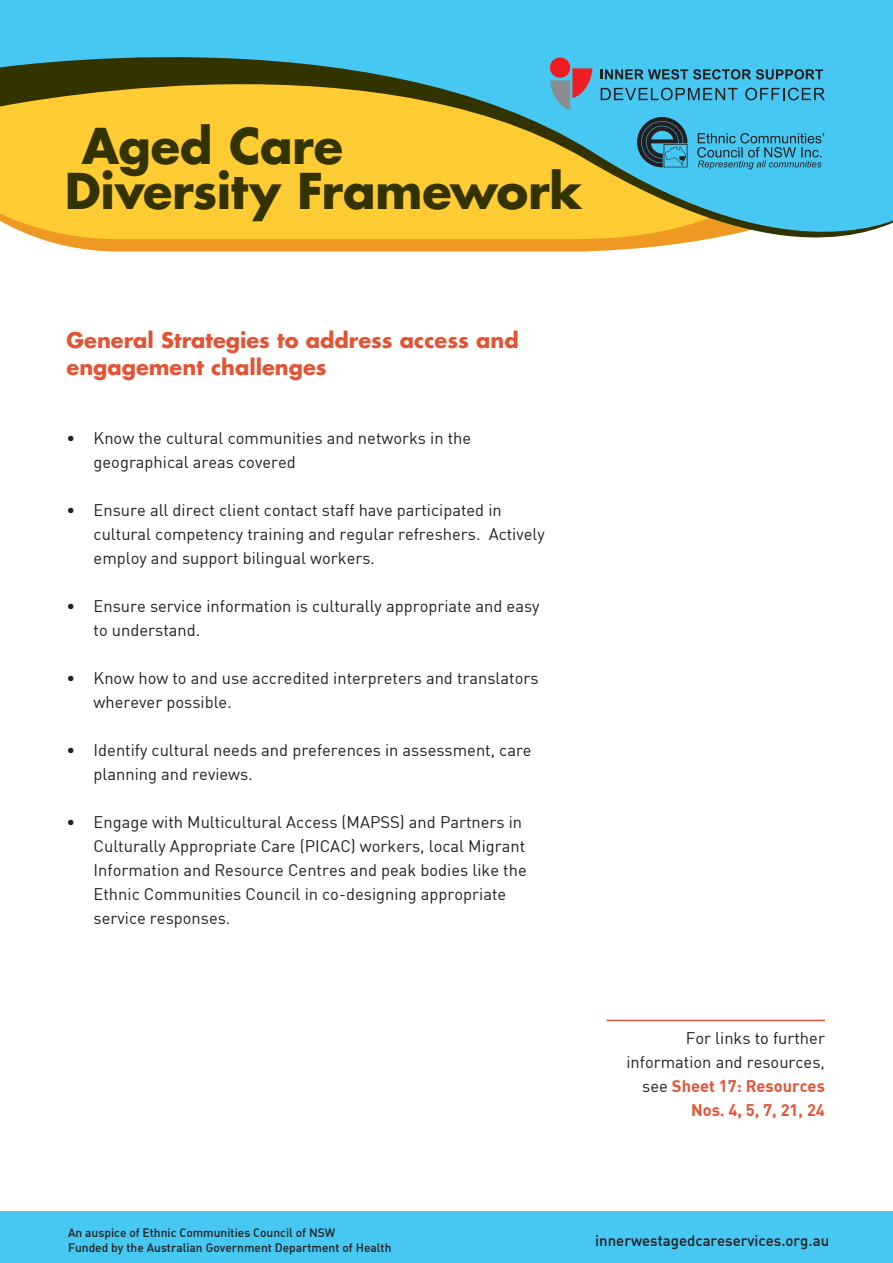
<style>
.page{position:relative;width:893px;height:1263px;background:#fff}
.page>*{position:absolute;margin:0;border:0;box-sizing:border-box;transform-origin:0 0}
.t1{font:700 48px/45px "Futura Std";letter-spacing:-.01em;color:#330}
.t2{font:700 21px/27px "Futura Std";color:#e45333}
.t3{font:16.5px/24px "DIN";color:#231f20}
.t4{font:16.5px/24px "DIN Bold";color:#e45333;text-align:right}
.t5{font:15px "DIN Medium Alternate";color:#231f20}
.t6{font:12px/14.4px "DIN Medium Alternate";color:#231f20}
.s1{font-family:"DIN";color:#231f20}
</style>
<div class="page">
<svg style="left:0;top:0;width:893px;height:252px;background:#9cbd88"></svg>
<div style="left:550px;top:57px;width:20px;height:21px;background:#ee1d23;border-radius:50%"></div>
<svg style="left:550px;top:68px;width:42px;height:42px;background:#8d8196"></svg>
<svg style="left:601px;top:69px;width:222px;height:11px;background:#37839d"></svg>
<svg style="left:601px;top:88px;width:137px;height:12px;background:#3a93b1"></svg>
<svg style="left:745px;top:88px;width:80px;height:12px"></svg>
<div style="left:0;top:1212px;width:893px;height:51px;background:#46c8f3"></div>
<svg style="left:637px;top:117px;width:187px;height:52px;background:#3d9fc1"></svg>
<hr style="left:607px;top:1020px;width:218px;height:1px;background:#e45333">
<h1 class="t1" style="left:65px;top:123px;width:519px;text-indent:17px">Aged Care<br>Diversity Framework</h1>
<p class="t2" style="left:67px;top:326px;width:454px">General Strategies to address access and engagement challenges</p>
<p class="t3" style="left:94px;top:425px;width:379px;text-indent:-27px">• Know the cultural communities and networks in the geographical areas covered</p>
<p class="t3" style="left:94px;top:497px;width:453px;text-indent:-27px">• Ensure all direct client contact staff have participated in cultural competency training and regular refreshers. Actively employ and support bilingual workers.</p>
<p class="t3" style="left:94px;top:593px;width:447px;text-indent:-27px">• Ensure service information is culturally appropriate and easy to understand.</p>
<p class="t3" style="left:94px;top:665px;width:446px;text-indent:-27px">• Know how to and use accredited interpreters and translators wherever possible.</p>
<p class="t3" style="left:94px;top:737px;width:440px;text-indent:-27px">• Identify cultural needs and preferences in assessment, care planning and reviews.</p>
<p class="t3" style="left:94px;top:809px;width:435px;text-indent:-27px">• Engage with Multicultural Access (MAPSS) and Partners in Culturally Appropriate Care (PICAC) workers, local Migrant Information and Resource Centres and peak bodies like the Ethnic Communities Council in co-designing appropriate service responses.</p>
<p class="t3" style="left:626px;top:1025px;width:200px;text-align:right">For links to further information and resources,</p>
<p class="t4" style="left:642px;top:1073px;width:184px"><span class="s1">see</span> Sheet 17: Resources<br>Nos. 4, 5, 7, 21, 24</p>
<p class="t6" style="left:68px;top:1225px;width:325px">An auspice of Ethnic Communities Council of NSW<br>Funded by the Australian Government Department of Health</p>
<p class="t5" style="left:595px;top:1231px;width:235px">innerwestagedcareservices.org.au</p>
</div>
